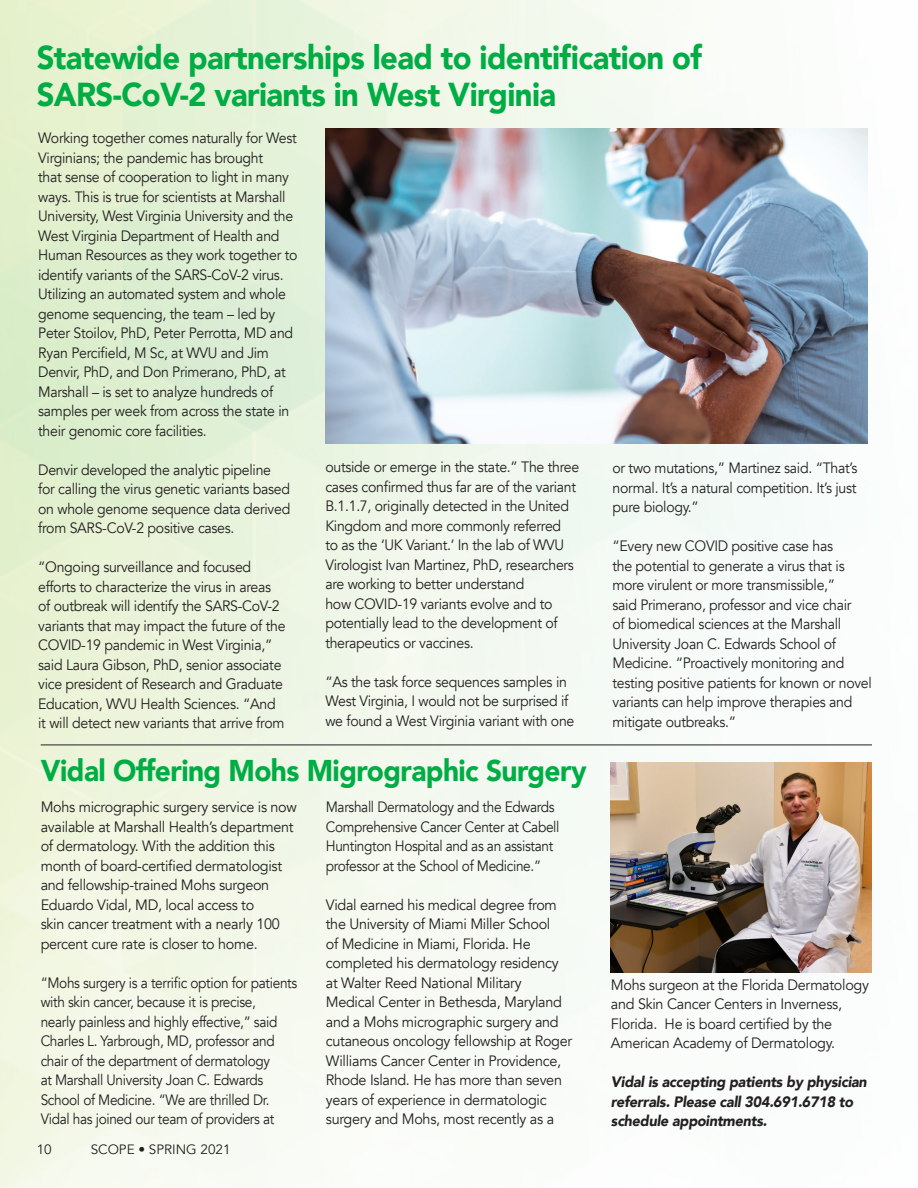
<style>
.page{position:relative;width:918px;height:1188px;background:#fff}
.page>*{position:absolute;margin:0;border:0;box-sizing:border-box;transform-origin:0 0}
.t1{font:900 33.15px "Avenir";letter-spacing:-.02em;color:#00ad44;scale:.94 1}
.t2{font:900 30px "Avenir";letter-spacing:-.02em;color:#00ad44;scale:.94 1}
.t3{font:15px/19.5px "Avenir";letter-spacing:-.02em;color:#231f20;scale:.94 1}
.t4{font:15px/19.5px "Avenir";letter-spacing:-.02em;color:#231f20;scale:.96 1}
.t5{font:15px/19.5px "Avenir";letter-spacing:-.02em;color:#231f20;scale:.91 1}
.t6{font:italic 900 15px/19.5px "Avenir";letter-spacing:-.02em;color:#231f20;scale:.96 1}
.t7{font:13.5px "Avenir";color:#231f20}
</style>
<div class="page">
<img style="left:0;top:0;width:872px;height:1188px">
<img style="left:325px;top:128px;width:543px;height:316px">
<hr style="left:41px;top:745px;width:831px;height:1px;background:#231f20">
<img style="left:611px;top:763px;width:261px;height:209px">
<p class="t1" style="left:37px;top:29px;width:709px">Statewide partnerships lead to identification of</p>
<p class="t1" style="left:37px;top:66px;width:554px">SARS-CoV-2 variants in West Virginia</p>
<p class="t3" style="left:38px;top:129px;width:277px">Working together comes naturally for West Virginians; the pandemic has brought<br>that sense of cooperation to light in many ways. This is true for scientists at Marshall University, West Virginia University and the West Virginia Department of Health and Human Resources as they work together to identify variants of the SARS-CoV-2 virus.</p>
<p class="t3" style="left:38px;top:285px;width:273px">Utilizing an automated system and whole genome sequencing, the team – led by Peter Stoilov, PhD, Peter Perrotta, MD and Ryan Percifield, M Sc, at WVU and Jim Denvir, PhD, and Don Primerano, PhD, at Marshall – is set to analyze hundreds of samples per week from across the state in their genomic core facilities.</p>
<p class="t3" style="left:38px;top:460px;width:270px">Denvir developed the analytic pipeline for calling the virus genetic variants based on whole genome sequence data derived from SARS-CoV-2 positive cases.</p>
<p class="t3" style="left:38px;top:558px;width:265px">“Ongoing surveillance and focused efforts to characterize the virus in areas of outbreak will identify the SARS-CoV-2 variants that may impact the future of the COVID-19 pandemic in West Virginia,” said Laura Gibson, PhD, senior associate vice president of Research and Graduate Education, WVU Health Sciences. “And it will detect new variants that arrive from</p>
<p class="t3" style="left:325px;top:457px;width:272px">outside or emerge in the state.” The three cases confirmed thus far are of the variant B.1.1.7, originally detected in the United Kingdom and more commonly referred<br>to as the ‘UK Variant.’ In the lab of WVU Virologist Ivan Martinez, PhD, researchers are working to better understand<br>how COVID-19 variants evolve and to potentially lead to the development of therapeutics or vaccines.</p>
<p class="t3" style="left:325px;top:672px;width:267px">“As the task force sequences samples in<br>West Virginia, I would not be surprised if we found a West Virginia variant with one</p>
<p class="t3" style="left:613px;top:459px;width:262px;text-align:justify">or two mutations,” Martinez said. “That’s normal. It’s a natural competition. It’s just pure biology.”</p>
<p class="t3" style="left:613px;top:537px;width:277px">“Every new COVID positive case has<br>the potential to generate a virus that is more virulent or more transmissible,”<br>said Primerano, professor and vice chair<br>of biomedical sciences at the Marshall University Joan C. Edwards School of Medicine. “Proactively monitoring and testing positive patients for known or novel variants can help improve therapies and mitigate outbreaks.”</p>
<p class="t2" style="left:41px;top:745px;width:582px">Vidal Offering Mohs Migrographic Surgery</p>
<p class="t4" style="left:41px;top:798px;width:268px">Mohs micrographic surgery service is now available at Marshall Health’s department of dermatology. With the addition this month of board-certified dermatologist and fellowship-trained Mohs surgeon Eduardo Vidal, MD, local access to<br>skin cancer treatment with a nearly 100 percent cure rate is closer to home.</p>
<p class="t5" style="left:41px;top:973px;width:283px">“Mohs surgery is a terrific option for patients with skin cancer, because it is precise,<br>nearly painless and highly effective,” said Charles L. Yarbrough, MD, professor and chair of the department of dermatology<br>at Marshall University Joan C. Edwards School of Medicine. “We are thrilled Dr.<br>Vidal has joined our team of providers at</p>
<p class="t7" style="left:37px;top:1141px;width:17px">10</p>
<p class="t7" style="left:91px;top:1141px;width:141px">SCOPE • SPRING 2021</p>
<p class="t5" style="left:326px;top:798px;width:258px">Marshall Dermatology and the Edwards Comprehensive Cancer Center at Cabell Huntington Hospital and as an assistant professor at the School of Medicine.”</p>
<p class="t4" style="left:326px;top:895px;width:258px">Vidal earned his medical degree from the University of Miami Miller School<br>of Medicine in Miami, Florida. He completed his dermatology residency at Walter Reed National Military Medical Center in Bethesda, Maryland and a Mohs micrographic surgery and cutaneous oncology fellowship at Roger Williams Cancer Center in Providence, Rhode Island. He has more than seven years of experience in dermatologic surgery and Mohs, most recently as a</p>
<p class="t4" style="left:611px;top:975px;width:270px">Mohs surgeon at the Florida Dermatology and Skin Cancer Centers in Inverness, Florida. He is board certified by the American Academy of Dermatology.</p>
<p class="t6" style="left:611px;top:1072px;width:268px">Vidal is accepting patients by physician referrals. Please call 304.691.6718 to schedule appointments.</p>
</div>
